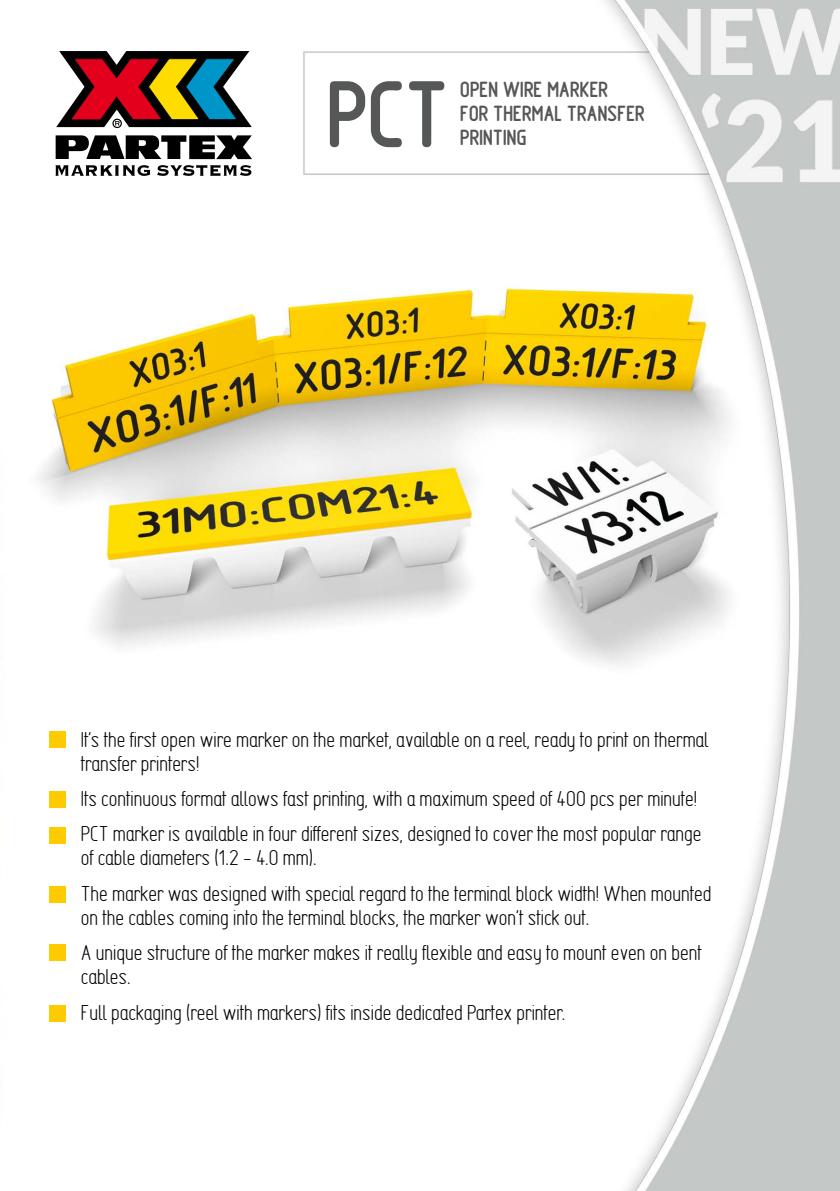
<style>
.page{position:relative;width:840px;height:1191px;background:#fff}
.page>*{position:absolute;margin:0;border:0;box-sizing:border-box;transform-origin:0 0}
.header_-_top{font:700 86px "Partex Marking";color:#565757}
.t1{font:20px/24px "Partex Marking";color:#000}
.header_-_top-2{font:700 20px "Partex Marking";color:#565757}
.s1{font-weight:700;font-size:18px}
</style>
<div class="page">
<img style="left:0;top:0;width:839px;height:1191px">
<svg style="left:55px;top:165px;width:95px;height:11px"></svg>
<svg style="left:157px;top:165px;width:94px;height:11px"></svg>
<svg style="left:56px;top:135px;width:196px;height:24px"></svg>
<svg style="left:56px;top:51px;width:196px;height:77px"></svg>
<div style="left:49px;top:731px;width:17px;height:17px;background:#ffcb00"></div>
<div style="left:49px;top:791px;width:17px;height:17px;background:#ffcb00"></div>
<div style="left:49px;top:827px;width:17px;height:16px;background:#ffcb00"></div>
<div style="left:49px;top:886px;width:17px;height:16px;background:#ffcb00"></div>
<div style="left:49px;top:944px;width:17px;height:17px;background:#ffcb00"></div>
<div style="left:49px;top:1004px;width:17px;height:17px;background:#ffcb00"></div>
<p class="header_-_top" style="left:325px;top:60px;width:123px">PCT</p>
<p class="header_-_top-2" style="left:459px;top:77px;width:149px">OPEN WIRE MARKER</p>
<p class="header_-_top-2" style="left:459px;top:101px;width:186px">FOR THERMAL TRANSFER</p>
<p class="header_-_top-2" style="left:459px;top:125px;width:68px">PRINTING</p>
<p class="t1" style="left:81px;top:727px;width:629px;text-indent:-24px"><span class="s1">+</span> It’s the first open wire marker on the market, available on a reel, ready to print on thermal transfer printers!</p>
<p class="t1" style="left:57px;top:786px;width:641px"><span class="s1">+</span> Its continuous format allows fast printing, with a maximum speed of 400 pcs per minute!</p>
<p class="t1" style="left:81px;top:822px;width:621px;text-indent:-24px"><span class="s1">+</span> PCT marker is available in four different sizes, designed to cover the most popular range of cable diameters (1.2 – 4.0 mm).</p>
<p class="t1" style="left:81px;top:881px;width:631px;text-indent:-24px"><span class="s1">+</span> The marker was designed with special regard to the terminal block width! When mounted on the cables coming into the terminal blocks, the marker won’t stick out.</p>
<p class="t1" style="left:81px;top:940px;width:622px;text-indent:-24px"><span class="s1">+</span> A unique structure of the marker makes it really flexible and easy to mount even on bent cables.</p>
<p class="t1" style="left:57px;top:1000px;width:510px"><span class="s1">+</span> Full packaging (reel with markers) fits inside dedicated Partex printer.</p>
</div>
